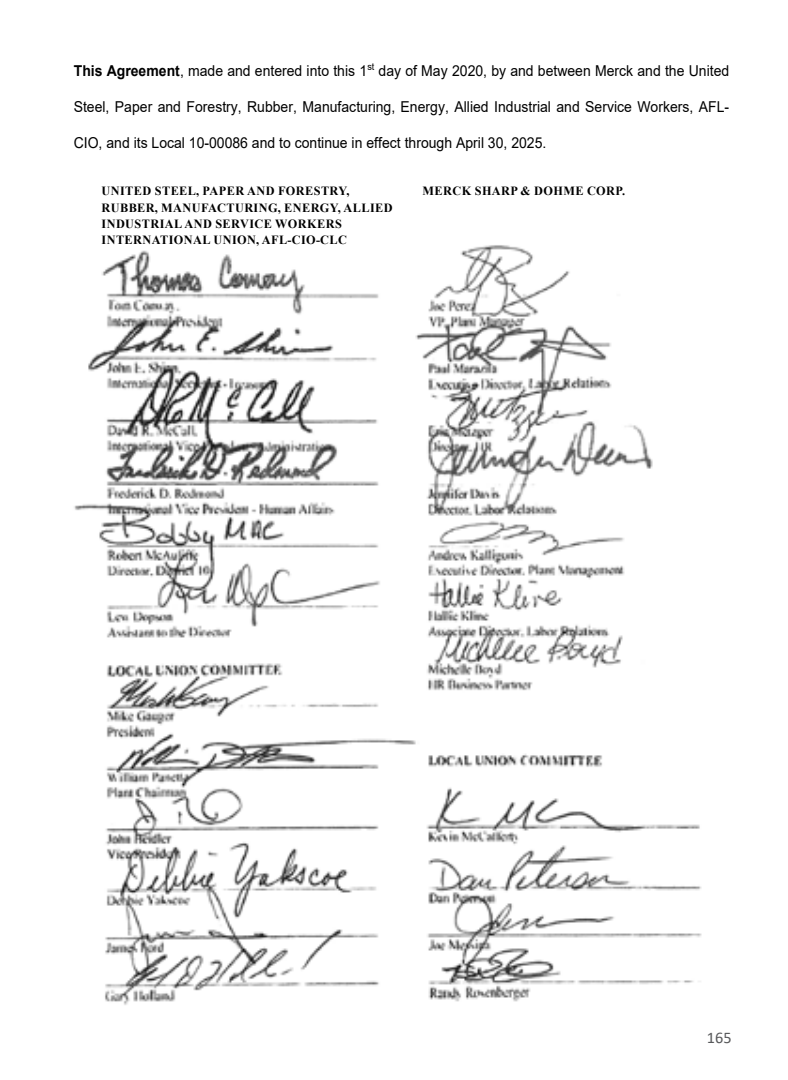
<style>
.page{position:relative;width:788px;height:1080px;background:#fff}
.page>*{position:absolute;margin:0;border:0;box-sizing:border-box;transform-origin:0 0}
.t1{font:16.25px "Calibri";color:#58595b}
.t2{font:15px "Arial";color:#000;scale:.93 1}
.t3{font:700 12.5px/16.2px "Times New Roman";letter-spacing:.035em;color:#000}
.s1{font-weight:700}
</style>
<div class="page">
<img style="left:74px;top:245px;width:628px;height:760px">
<p class="t2" style="left:74px;top:60px;width:706px"><span class="s1">This Agreement</span>, made and entered into this 1<sup>st</sup> day of May 2020, by and between Merck and the United</p>
<p class="t2" style="left:74px;top:96px;width:706px">Steel, Paper and Forestry, Rubber, Manufacturing, Energy, Allied Industrial and Service Workers, AFL-</p>
<p class="t2" style="left:74px;top:132px;width:510px">CIO, and its Local 10-00086 and to continue in effect through April 30, 2025.</p>
<p class="t3" style="left:101px;top:183px;width:292px">UNITED STEEL, PAPER AND FORESTRY, RUBBER, MANUFACTURING, ENERGY, ALLIED INDUSTRIAL AND SERVICE WORKERS INTERNATIONAL UNION, AFL-CIO-CLC</p>
<p class="t3" style="left:422px;top:183px;width:204px">MERCK SHARP &amp; DOHME CORP.</p>
<p class="t1" style="left:707px;top:1026px;width:26px">165</p>
</div>
